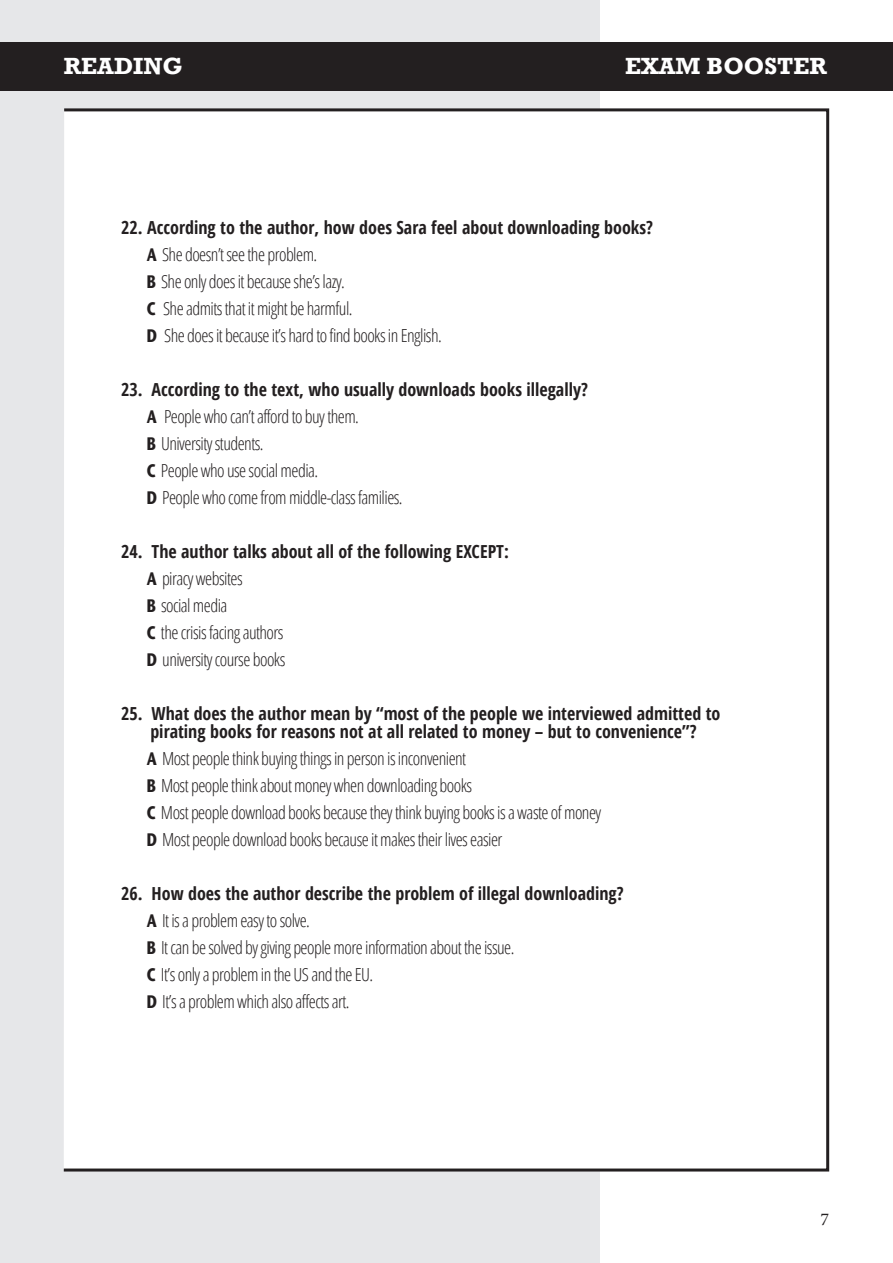
<style>
.page{position:relative;width:893px;height:1263px;background:#fff}
.page>*{position:absolute;margin:0;border:0;box-sizing:border-box;transform-origin:0 0}
.t1{font:700 24px "Rockwell";color:#fff}
.t2{font:300 condensed 18px/27px "Open Sans";letter-spacing:-.03em;color:#231f20}
.t3{font:700 condensed 18px/18px "Open Sans";color:#231f20;text-align:center}
.t4{font:18px "Minion Pro";color:#231f20}
.s1{font-weight:700}
.s2{font-family:"Stone Sans LT";font-weight:700;font-stretch:normal}
</style>
<div class="page">
<div style="left:0;top:0;width:600px;height:1263px;background:#e6e7e9"></div>
<div style="left:0;top:43px;width:893px;height:48px;background:#231f20"></div>
<div style="left:64px;top:110px;width:764px;height:1060px;background:#fff"></div>
<h1 class="t1" style="left:64px;top:52px;width:121px">READING</h1>
<h1 class="t1" style="left:625px;top:52px;width:203px">EXAM BOOSTER</h1>
<p class="t2" style="left:147px;top:213px;width:508px;text-indent:-26px"><span class="s1">22. According to the author, how does Sara feel about downloading books?<br></span><span class="s2">A</span> She doesn’t see the problem.<br><span class="s2">B</span> She only does it because she’s lazy.<br><span class="s2">C</span> She admits that it might be harmful.<br><span class="s2">D</span> She does it because it’s hard to find books in English.</p>
<p class="t2" style="left:147px;top:375px;width:443px;text-indent:-26px"><span class="s1">23. According to the text, who usually downloads books illegally?<br></span><span class="s2">A</span> People who can’t afford to buy them.<br><span class="s2">B</span> University students.<br><span class="s2">C</span> People who use social media.<br><span class="s2">D</span> People who come from middle-class families.</p>
<p class="t2" style="left:147px;top:537px;width:364px;text-indent:-26px"><span class="s1">24. The author talks about all of the following EXCEPT:<br></span><span class="s2">A</span> piracy websites<br><span class="s2">B</span> social media<br><span class="s2">C</span> the crisis facing authors<br><span class="s2">D</span> university course books</p>
<p class="t3" style="left:121px;top:704px;width:601px">25. What does the author mean by “most of the people we interviewed admitted to pirating books for reasons not at all related to money – but to convenience”?</p>
<p class="t2" style="left:147px;top:744px;width:456px"><span class="s2">A</span> Most people think buying things in person is inconvenient<br><span class="s2">B</span> Most people think about money when downloading books<br><span class="s2">C</span> Most people download books because they think buying books is a waste of money <span class="s2">D</span> Most people download books because it makes their lives easier</p>
<p class="t2" style="left:147px;top:879px;width:478px;text-indent:-26px"><span class="s1">26. How does the author describe the problem of illegal downloading?<br></span><span class="s2">A</span> It is a problem easy to solve.<br><span class="s2">B</span> It can be solved by giving people more information about the issue.<br><span class="s2">C</span> It’s only a problem in the US and the EU.<br><span class="s2">D</span> It’s a problem which also affects art.</p>
<p class="t4" style="left:820px;top:1207px;width:10px">7</p>
</div>
